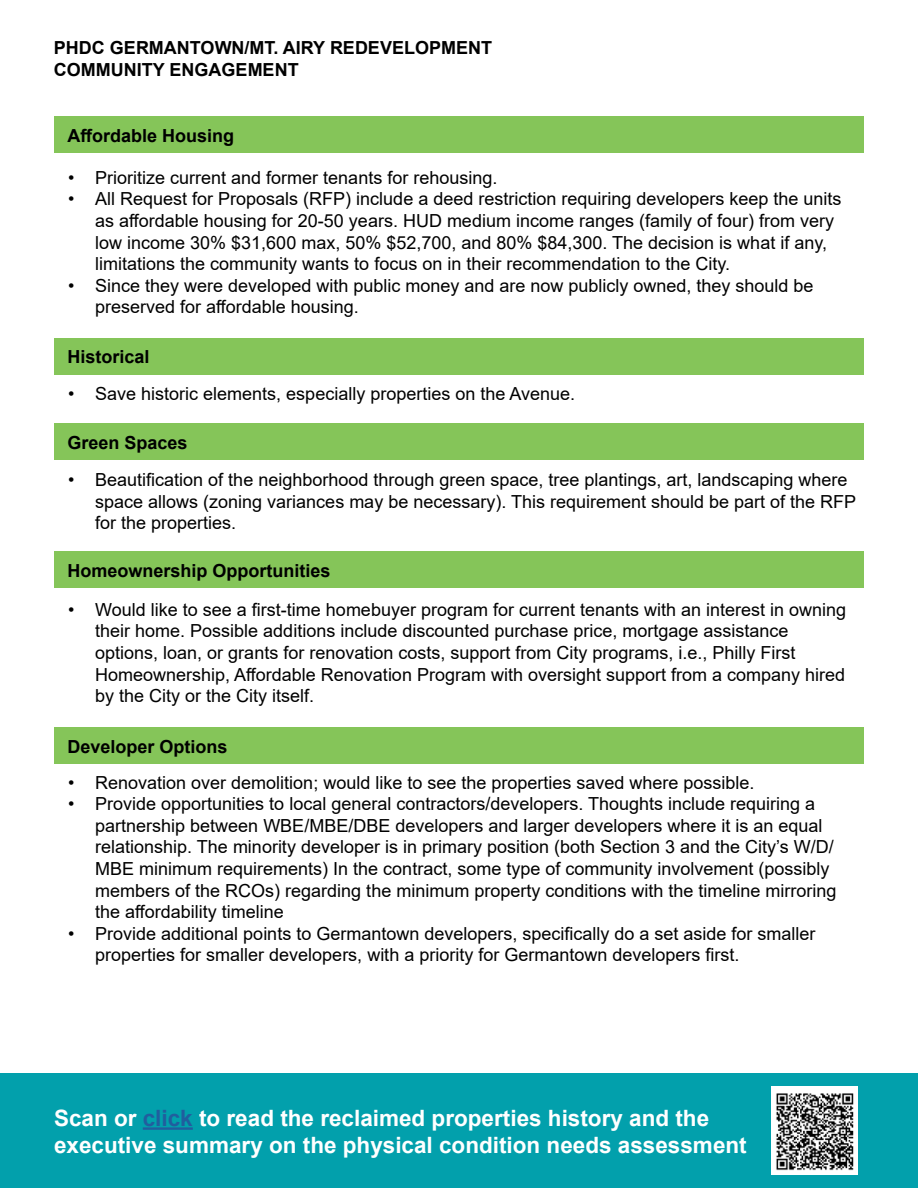
<style>
.page{position:relative;width:918px;height:1188px;background:#fff}
.page>*{position:absolute;margin:0;border:0;box-sizing:border-box;transform-origin:0 0}
.t1{font:700 22.5px/27px "Arial";color:#fff}
.t2{font:18px/21.6px "Arial";color:#000}
.t3{font:700 18px/21.6px "Arial";color:#000}
.s1{color:#215e9e}
</style>
<div class="page">
<div style="left:54px;top:117px;width:810px;height:36px;background:#85c559"></div>
<div style="left:54px;top:338px;width:810px;height:37px;background:#85c559"></div>
<div style="left:54px;top:423px;width:810px;height:37px;background:#85c559"></div>
<div style="left:54px;top:551px;width:810px;height:37px;background:#85c559"></div>
<div style="left:54px;top:727px;width:810px;height:37px;background:#85c559"></div>
<div style="left:0;top:1073px;width:918px;height:115px;background:#02a0ac"></div>
<hr style="left:143px;top:1127px;width:50px;height:3px;background:#215e9e">
<img style="left:771px;top:1087px;width:87px;height:88px">
<p class="t3" style="left:54px;top:37px;width:440px">PHDC GERMANTOWN/MT. AIRY REDEVELOPMENT<br>COMMUNITY ENGAGEMENT</p>
<p class="t3" style="left:67px;top:125px;width:168px">Affordable Housing</p>
<p class="t2" style="left:68px;top:167px;width:431px">• Prioritize current and former tenants for rehousing.</p>
<p class="t2" style="left:95px;top:188px;width:748px;text-indent:-27px">• All Request for Proposals (RFP) include a deed restriction requiring developers keep the units as affordable housing for 20-50 years. HUD medium income ranges (family of four) from very low income 30% $31,600 max, 50% $52,700, and 80% $84,300. The decision is what if any, limitations the community wants to focus on in their recommendation to the City.</p>
<p class="t2" style="left:95px;top:275px;width:720px;text-indent:-27px">• Since they were developed with public money and are now publicly owned, they should be preserved for affordable housing.</p>
<p class="t3" style="left:67px;top:346px;width:84px">Historical</p>
<p class="t2" style="left:68px;top:383px;width:508px">• Save historic elements, especially properties on the Avenue.</p>
<p class="t3" style="left:67px;top:432px;width:122px">Green Spaces</p>
<p class="t2" style="left:95px;top:469px;width:763px;text-indent:-27px">• Beautification of the neighborhood through green space, tree plantings, art, landscaping where space allows (zoning variances may be necessary). This requirement should be part of the RFP for the properties.</p>
<p class="t3" style="left:67px;top:560px;width:265px">Homeownership Opportunities</p>
<p class="t2" style="left:95px;top:599px;width:752px;text-indent:-27px">• Would like to see a first-time homebuyer program for current tenants with an interest in owning their home. Possible additions include discounted purchase price, mortgage assistance options, loan, or grants for renovation costs, support from City programs, i.e., Philly First Homeownership, Affordable Renovation Program with oversight support from a company hired by the City or the City itself.</p>
<p class="t3" style="left:67px;top:736px;width:162px">Developer Options</p>
<p class="t2" style="left:68px;top:771px;width:688px">• Renovation over demolition; would like to see the properties saved where possible.</p>
<p class="t2" style="left:95px;top:793px;width:743px;text-indent:-27px">• Provide opportunities to local general contractors/developers. Thoughts include requiring a partnership between WBE/MBE/DBE developers and larger developers where it is an equal relationship. The minority developer is in primary position (both Section 3 and the City’s W/D/ MBE minimum requirements) In the contract, some type of community involvement (possibly members of the RCOs) regarding the minimum property conditions with the timeline mirroring the affordability timeline</p>
<p class="t2" style="left:95px;top:923px;width:722px;text-indent:-27px">• Provide additional points to Germantown developers, specifically do a set aside for smaller properties for smaller developers, with a priority for Germantown developers first.</p>
<p class="t1" style="left:54px;top:1105px;width:694px">Scan or <span class="s1">click</span> to read the reclaimed properties history and the executive summary on the physical condition needs assessment</p>
</div>
